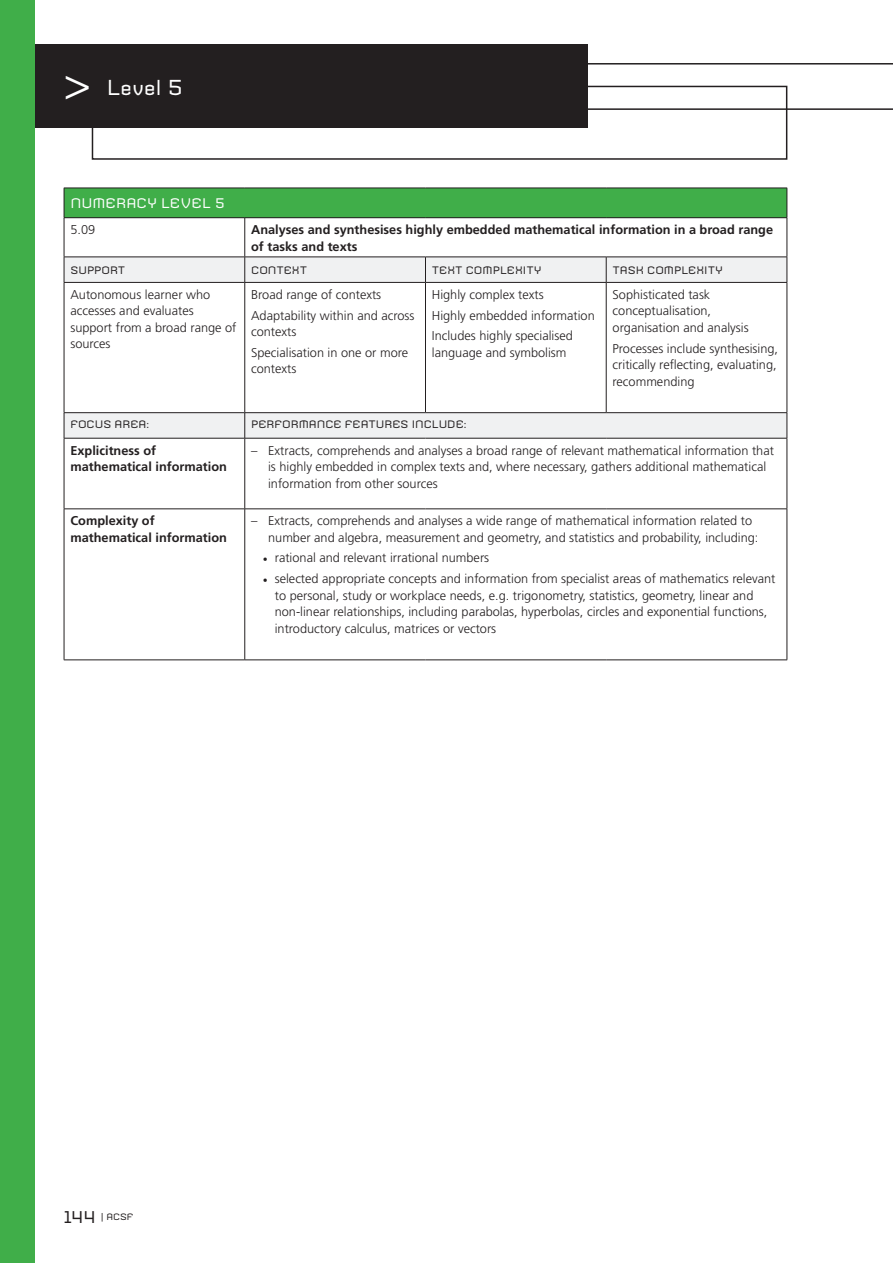
<style>
.page{position:relative;width:893px;height:1263px;background:#fff}
.page>*{position:absolute;margin:0;border:0;box-sizing:border-box;transform-origin:0 0}
.t1{font:300 45px "Frutiger";color:#fff}
.t2{font:21px "Armada";color:#fff}
.Table_Heading{font:13.5px "Armada";color:#fff}
.Table_Body_Copy{font:300 12.75px/16.5px "Frutiger";color:#231f20}
.Bold_level_headings{font:700 12.75px/16.5px "Frutiger";color:#231f20}
.Table_Body_Copy-2{font:700 12.75px/16.5px "Frutiger";color:#231f20}
.Table_Sub_Heading{font:10.5px "Armada";color:#231f20}
.t3{font:9px "Armada";color:#231f20}
.s1{font-family:"Minion Pro";font-weight:400}
.s2{font-size:16.5px}
</style>
<div class="page">
<svg style="left:588px;top:63px;width:305px;height:47px"></svg>
<div style="left:92px;top:86px;width:695px;height:74px;border:2px solid #231f20"></div>
<div style="left:0;top:44px;width:588px;height:83px;background:#231f20"></div>
<div style="left:64px;top:188px;width:723px;height:30px;background:#40ae49"></div>
<svg style="left:65px;top:258px;width:722px;height:180px"></svg>
<svg style="left:64px;top:189px;width:1px;height:28px"></svg>
<svg style="left:787px;top:188px;width:1px;height:29px"></svg>
<hr style="left:64px;top:188px;width:181px;height:1px;background:#231f20">
<hr style="left:245px;top:188px;width:180px;height:1px;background:#231f20">
<hr style="left:425px;top:188px;width:181px;height:1px;background:#231f20">
<hr style="left:606px;top:188px;width:181px;height:1px;background:#231f20">
<hr style="left:64px;top:218px;width:1px;height:39px;background:#231f20">
<hr style="left:64px;top:217px;width:181px;height:1px;background:#231f20">
<hr style="left:244px;top:218px;width:1px;height:39px;background:#231f20">
<hr style="left:787px;top:218px;width:1px;height:39px;background:#231f20">
<hr style="left:245px;top:217px;width:180px;height:1px;background:#231f20">
<hr style="left:425px;top:217px;width:181px;height:1px;background:#231f20">
<hr style="left:606px;top:217px;width:181px;height:1px;background:#231f20">
<svg style="left:64px;top:258px;width:1px;height:24px"></svg>
<hr style="left:64px;top:257px;width:181px;height:1px;background:#231f20">
<svg style="left:244px;top:257px;width:1px;height:25px"></svg>
<hr style="left:245px;top:257px;width:180px;height:1px;background:#231f20">
<svg style="left:244px;top:413px;width:1px;height:25px"></svg>
<svg style="left:425px;top:258px;width:1px;height:24px"></svg>
<hr style="left:425px;top:257px;width:181px;height:1px;background:#231f20">
<svg style="left:606px;top:258px;width:1px;height:24px"></svg>
<svg style="left:787px;top:257px;width:1px;height:25px"></svg>
<hr style="left:606px;top:257px;width:181px;height:1px;background:#231f20">
<hr style="left:64px;top:283px;width:1px;height:129px;background:#231f20">
<hr style="left:64px;top:282px;width:181px;height:1px;background:#231f20">
<hr style="left:244px;top:283px;width:1px;height:129px;background:#231f20">
<hr style="left:245px;top:282px;width:180px;height:1px;background:#231f20">
<hr style="left:425px;top:283px;width:1px;height:129px;background:#231f20">
<hr style="left:425px;top:282px;width:181px;height:1px;background:#231f20">
<hr style="left:606px;top:283px;width:1px;height:129px;background:#231f20">
<hr style="left:787px;top:283px;width:1px;height:129px;background:#231f20">
<hr style="left:606px;top:282px;width:181px;height:1px;background:#231f20">
<svg style="left:64px;top:413px;width:1px;height:25px"></svg>
<hr style="left:64px;top:412px;width:181px;height:1px;background:#231f20">
<svg style="left:787px;top:413px;width:1px;height:25px"></svg>
<hr style="left:245px;top:412px;width:180px;height:1px;background:#231f20">
<hr style="left:425px;top:412px;width:181px;height:1px;background:#231f20">
<hr style="left:606px;top:412px;width:181px;height:1px;background:#231f20">
<hr style="left:64px;top:438px;width:1px;height:71px;background:#231f20">
<hr style="left:64px;top:438px;width:181px;height:1px;background:#231f20">
<hr style="left:244px;top:438px;width:1px;height:71px;background:#231f20">
<hr style="left:787px;top:438px;width:1px;height:71px;background:#231f20">
<hr style="left:245px;top:438px;width:180px;height:1px;background:#231f20">
<hr style="left:425px;top:438px;width:181px;height:1px;background:#231f20">
<hr style="left:606px;top:438px;width:181px;height:1px;background:#231f20">
<hr style="left:64px;top:509px;width:1px;height:151px;background:#231f20">
<hr style="left:64px;top:509px;width:181px;height:1px;background:#231f20">
<hr style="left:64px;top:660px;width:181px;height:1px;background:#231f20">
<hr style="left:244px;top:509px;width:1px;height:151px;background:#231f20">
<hr style="left:787px;top:509px;width:1px;height:151px;background:#231f20">
<hr style="left:245px;top:509px;width:180px;height:1px;background:#231f20">
<hr style="left:425px;top:509px;width:181px;height:1px;background:#231f20">
<hr style="left:606px;top:509px;width:181px;height:1px;background:#231f20">
<hr style="left:245px;top:660px;width:180px;height:1px;background:#231f20">
<hr style="left:425px;top:660px;width:181px;height:1px;background:#231f20">
<hr style="left:606px;top:660px;width:181px;height:1px;background:#231f20">
<div style="left:0;top:0;width:34px;height:1263px;background:#40ae49"></div>
<p class="t1" style="left:64px;top:58px;width:28px">&gt;</p>
<p class="t2" style="left:107px;top:75px;width:77px">Level 5</p>
<p class="Table_Heading" style="left:70px;top:196px;width:156px">NUMERACY LEVEL 5</p>
<p class="Table_Body_Copy" style="left:70px;top:221px;width:26px">5.09</p>
<p class="Bold_level_headings" style="left:251px;top:221px;width:523px">Analyses and synthesises highly embedded mathematical information in a broad range of tasks and texts</p>
<p class="Table_Sub_Heading" style="left:70px;top:264px;width:57px">SUPPORT</p>
<p class="Table_Sub_Heading" style="left:251px;top:264px;width:58px">CONTEXT</p>
<p class="Table_Sub_Heading" style="left:432px;top:264px;width:111px">TEXT COMPLEXITY</p>
<p class="Table_Sub_Heading" style="left:613px;top:264px;width:112px">TASK COMPLEXITY</p>
<p class="Table_Body_Copy" style="left:70px;top:286px;width:168px">Autonomous learner who accesses and evaluates support from a broad range of sources</p>
<p class="Table_Body_Copy" style="left:251px;top:286px;width:132px">Broad range of contexts</p>
<p class="Table_Body_Copy" style="left:432px;top:286px;width:113px">Highly complex texts</p>
<p class="Table_Body_Copy" style="left:432px;top:307px;width:164px">Highly embedded information</p>
<p class="Table_Body_Copy" style="left:432px;top:328px;width:142px">Includes highly specialised language and symbolism</p>
<p class="Table_Body_Copy" style="left:613px;top:286px;width:138px">Sophisticated task conceptualisation, organisation and analysis</p>
<p class="Table_Body_Copy" style="left:613px;top:340px;width:167px;text-align:justify">Processes include synthesising, critically reflecting, evaluating, recommending</p>
<p class="Table_Body_Copy" style="left:251px;top:307px;width:165px">Adaptability within and across contexts</p>
<p class="Table_Body_Copy" style="left:251px;top:344px;width:159px">Specialisation in one or more contexts</p>
<p class="Table_Sub_Heading" style="left:70px;top:418px;width:80px">FOCUS AREA:</p>
<p class="Table_Sub_Heading" style="left:251px;top:418px;width:217px">PERFORMANCE FEATURES INCLUDE:</p>
<p class="Bold_level_headings" style="left:70px;top:442px;width:158px">Explicitness of mathematical information</p>
<p class="Table_Body_Copy" style="left:268px;top:442px;width:507px;text-indent:-17px">– Extracts, comprehends and analyses a broad range of relevant mathematical information that is highly embedded in complex texts and, where necessary, gathers additional mathematical information from other sources</p>
<p class="Table_Body_Copy-2" style="left:70px;top:512px;width:158px">Complexity of mathematical information</p>
<p class="Table_Body_Copy" style="left:268px;top:512px;width:492px;text-indent:-17px">– Extracts, comprehends and analyses a wide range of mathematical information related to number and algebra, measurement and geometry, and statistics and probability, including:</p>
<p class="Table_Body_Copy" style="left:263px;top:550px;width:228px"><span class="s1">•</span> rational and relevant irrational numbers</p>
<p class="Table_Body_Copy" style="left:275px;top:570px;width:502px;text-indent:-12px"><span class="s1">•</span> selected appropriate concepts and information from specialist areas of mathematics relevant to personal, study or workplace needs, e.g. trigonometry, statistics, geometry, linear and non-linear relationships, including parabolas, hyperbolas, circles and exponential functions, introductory calculus, matrices or vectors</p>
<p class="t3" style="left:64px;top:1212px;width:71px"><span class="s2">144</span> | ACSF</p>
</div>
